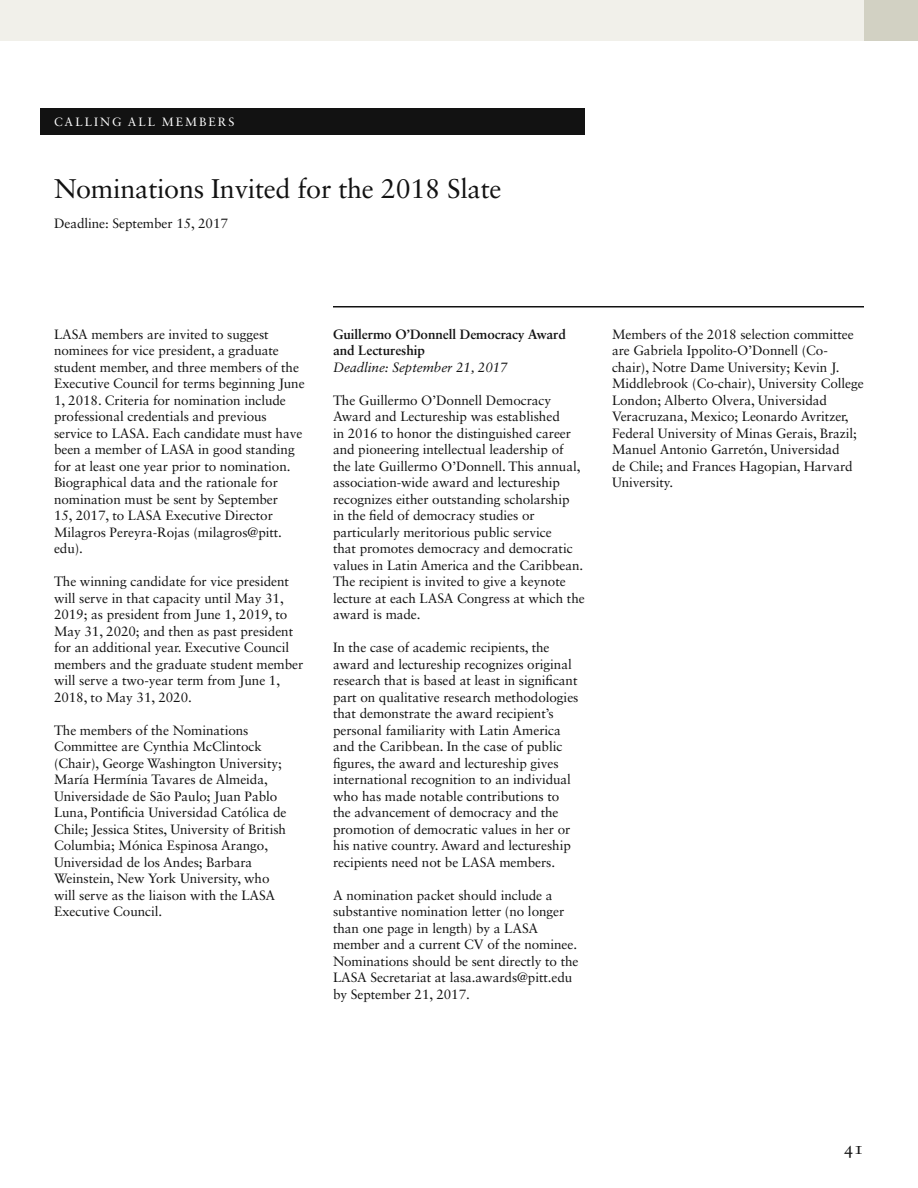
<style>
.page{position:relative;width:918px;height:1188px;background:#fff}
.page>*{position:absolute;margin:0;border:0;box-sizing:border-box;transform-origin:0 0}
.t1{font:27px "Sabon LT Std";letter-spacing:-.01em;color:#121212}
.t2{font:18px "Sabon Roman Os F";color:#121212}
.t3{font:13.5px/16.5px "Sabon LT Std";letter-spacing:-.005em;color:#121212}
.t4{font:700 13.5px/16.5px "Sabon LT Std";letter-spacing:-.005em;color:#121212}
.t5{font:italic 13.5px "Sabon LT Std";letter-spacing:-.005em;color:#121212}
.t6{font:12px "Sabon";letter-spacing:.165em;color:#fff}
</style>
<div class="page">
<div style="left:40px;top:108px;width:545px;height:27px;background:#121212"></div>
<hr style="left:333px;top:306px;width:531px;height:2px;background:#121212">
<div style="left:0;top:0;width:864px;height:40px;background:#f1f0ea"></div>
<div style="left:864px;top:0;width:54px;height:40px;background:#d2d1c3"></div>
<p class="t6" style="left:54px;top:115px;width:182px">CALLING ALL MEMBERS</p>
<h1 class="t1" style="left:54px;top:173px;width:449px">Nominations Invited for the 2018 Slate</h1>
<p class="t3" style="left:54px;top:215px;width:175px">Deadline: September 15, 2017</p>
<p class="t3" style="left:54px;top:326px;width:252px">LASA members are invited to suggest nominees for vice president, a graduate student member, and three members of the Executive Council for terms beginning June 1, 2018. Criteria for nomination include professional credentials and previous service to LASA. Each candidate must have been a member of LASA in good standing for at least one year prior to nomination.<br>Biographical data and the rationale for nomination must be sent by September<br>15, 2017, to LASA Executive Director Milagros Pereyra-Rojas (milagros@pitt. edu).</p>
<p class="t3" style="left:54px;top:573px;width:251px">The winning candidate for vice president will serve in that capacity until May 31, 2019; as president from June 1, 2019, to May 31, 2020; and then as past president for an additional year. Executive Council members and the graduate student member will serve a two-year term from June 1, 2018, to May 31, 2020.</p>
<p class="t3" style="left:54px;top:722px;width:234px">The members of the Nominations Committee are Cynthia McClintock (Chair), George Washington University; María Hermínia Tavares de Almeida, Universidade de São Paulo; Juan Pablo Luna, Pontificia Universidad Católica de Chile; Jessica Stites, University of British Columbia; Mónica Espinosa Arango, Universidad de los Andes; Barbara Weinstein, New York University, who will serve as the liaison with the LASA Executive Council.</p>
<p class="t4" style="left:333px;top:326px;width:234px">Guillermo O’Donnell Democracy Award and Lectureship</p>
<p class="t5" style="left:333px;top:359px;width:176px">Deadline: September 21, 2017</p>
<p class="t3" style="left:333px;top:392px;width:253px">The Guillermo O’Donnell Democracy Award and Lectureship was established<br>in 2016 to honor the distinguished career and pioneering intellectual leadership of the late Guillermo O’Donnell. This annual, association-wide award and lectureship recognizes either outstanding scholarship<br>in the field of democracy studies or particularly meritorious public service<br>that promotes democracy and democratic values in Latin America and the Caribbean.<br>The recipient is invited to give a keynote lecture at each LASA Congress at which the award is made.</p>
<p class="t3" style="left:333px;top:639px;width:247px">In the case of academic recipients, the award and lectureship recognizes original research that is based at least in significant part on qualitative research methodologies that demonstrate the award recipient’s personal familiarity with Latin America and the Caribbean. In the case of public figures, the award and lectureship gives international recognition to an individual who has made notable contributions to the advancement of democracy and the promotion of democratic values in her or his native country. Award and lectureship recipients need not be LASA members.</p>
<p class="t3" style="left:333px;top:887px;width:247px">A nomination packet should include a substantive nomination letter (no longer than one page in length) by a LASA member and a current CV of the nominee.<br>Nominations should be sent directly to the LASA Secretariat at lasa.awards@pitt.edu by September 21, 2017.</p>
<p class="t3" style="left:612px;top:326px;width:253px">Members of the 2018 selection committee are Gabriela Ippolito-O’Donnell (Co&shy;chair), Notre Dame University; Kevin J.<br>Middlebrook (Co-chair), University College London; Alberto Olvera, Universidad Veracruzana, Mexico; Leonardo Avritzer, Federal University of Minas Gerais, Brazil; Manuel Antonio Garretón, Universidad<br>de Chile; and Frances Hagopian, Harvard University.</p>
<h2 class="t2" style="left:844px;top:1137px;width:22px">41</h2>
</div>
